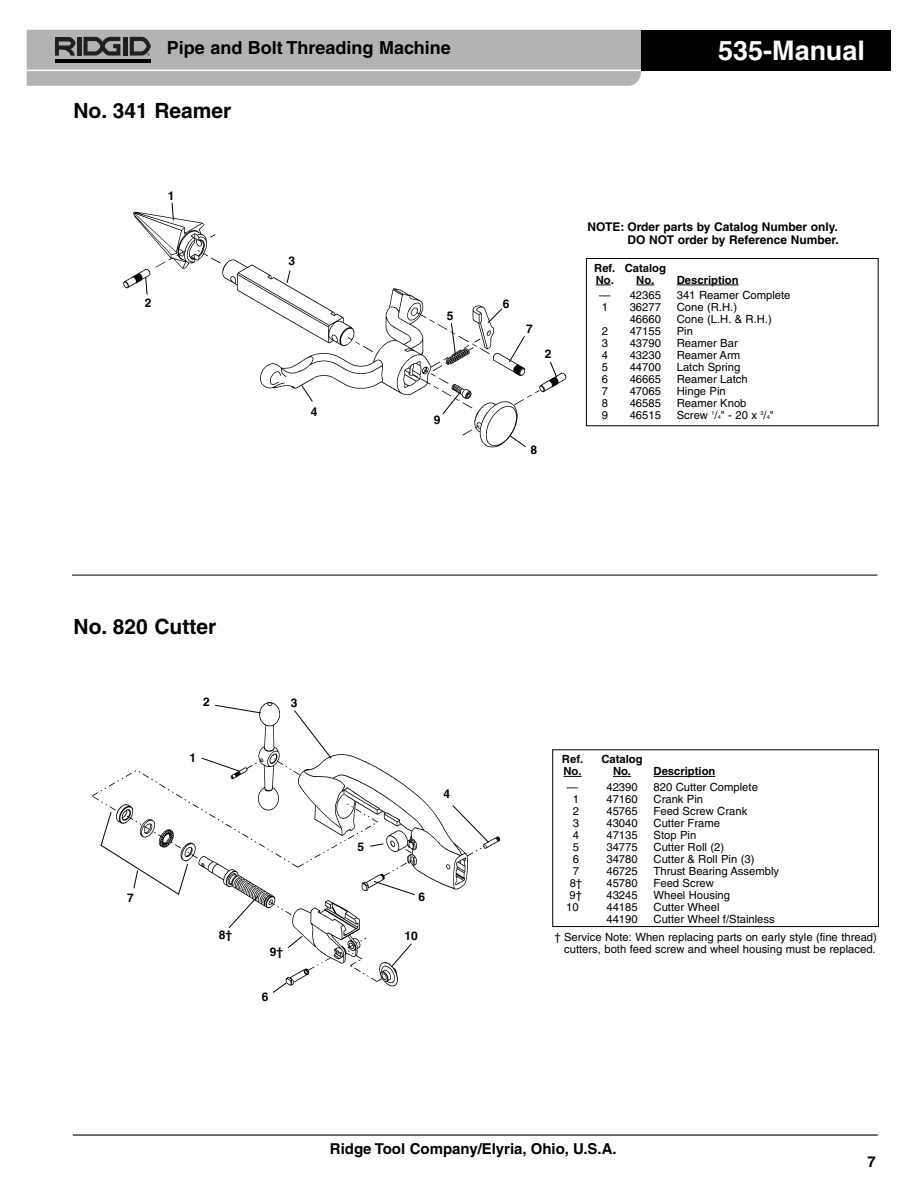
<style>
.page{position:relative;width:918px;height:1188px;background:#fff}
.page>*{position:absolute;margin:0;border:0;box-sizing:border-box;transform-origin:0 0}
.t1{font:700 27px "Helvetica";color:#fff}
.t2{font:700 21px "Helvetica";color:#000}
.t3{font:700 18px "Helvetica";color:#000}
.t4{font:700 15px "Helvetica";color:#000}
.t5{font:700 12px/13.5px "Helvetica";color:#000;text-align:right}
.t6{font:11.25px/18px "Helvetica";color:#000;text-align:center}
.t7{font:700 11.25px/12px "Helvetica";color:#000}
.s1{font-size:5.7px}
.s2{color:#fff}
</style>
<div class="page">
<hr style="left:73px;top:1134px;width:805px;height:2px;background:#000">
<div style="left:463px;top:30px;width:428px;height:41px;background:#000"></div>
<svg style="left:27px;top:30px;width:614px;height:56px;background:#aeaeae"></svg>
<img style="left:123px;top:211px;width:444px;height:237px">
<svg style="left:596px;top:285px;width:15px;height:1px"></svg>
<svg style="left:636px;top:285px;width:18px;height:1px"></svg>
<hr style="left:677px;top:285px;width:62px;height:1px;background:#000">
<div style="left:586px;top:258px;width:293px;height:168px;border:1px solid #000"></div>
<div style="left:143px;top:297px;width:13px;height:12px;background:#fff"></div>
<div style="left:309px;top:406px;width:13px;height:14px;background:#fff"></div>
<div style="left:529px;top:443px;width:13px;height:13px;background:#fff"></div>
<div style="left:432px;top:414px;width:13px;height:13px;background:#fff"></div>
<svg style="left:145px;top:276px;width:3px;height:19px"></svg>
<svg style="left:300px;top:384px;width:13px;height:18px"></svg>
<svg style="left:171px;top:202px;width:387px;height:176px"></svg>
<svg style="left:509px;top:435px;width:18px;height:13px"></svg>
<svg style="left:451px;top:322px;width:5px;height:33px"></svg>
<svg style="left:508px;top:335px;width:17px;height:28px"></svg>
<svg style="left:442px;top:390px;width:20px;height:25px"></svg>
<svg style="left:487px;top:308px;width:16px;height:16px"></svg>
<hr style="left:72px;top:575px;width:805px;height:1px;background:#000">
<div style="left:552px;top:749px;width:327px;height:178px;border:1px solid #000"></div>
<svg style="left:564px;top:776px;width:18px;height:1px"></svg>
<svg style="left:613px;top:776px;width:18px;height:1px"></svg>
<hr style="left:654px;top:776px;width:61px;height:1px;background:#000">
<img style="left:91px;top:702px;width:410px;height:285px">
<div style="left:188px;top:751px;width:11px;height:16px;background:#fff"></div>
<svg style="left:201px;top:757px;width:39px;height:15px"></svg>
<div style="left:202px;top:696px;width:11px;height:15px;background:#fff"></div>
<svg style="left:214px;top:704px;width:48px;height:10px"></svg>
<div style="left:289px;top:697px;width:12px;height:15px;background:#fff"></div>
<svg style="left:293px;top:710px;width:39px;height:49px"></svg>
<div style="left:442px;top:788px;width:12px;height:15px;background:#fff"></div>
<svg style="left:452px;top:804px;width:38px;height:40px"></svg>
<div style="left:356px;top:841px;width:12px;height:15px;background:#fff"></div>
<svg style="left:369px;top:843px;width:15px;height:4px"></svg>
<div style="left:417px;top:890px;width:12px;height:16px;background:#fff"></div>
<svg style="left:373px;top:880px;width:43px;height:16px"></svg>
<svg style="left:272px;top:982px;width:15px;height:11px"></svg>
<div style="left:126px;top:892px;width:11px;height:15px;background:#fff"></div>
<div style="left:217px;top:929px;width:26px;height:15px;background:#fff"></div>
<svg style="left:99px;top:811px;width:90px;height:85px"></svg>
<svg style="left:228px;top:895px;width:31px;height:34px"></svg>
<svg style="left:287px;top:935px;width:16px;height:14px"></svg>
<svg style="left:390px;top:943px;width:23px;height:25px"></svg>
<h3 class="t3" style="left:167px;top:41px;width:285px">Pipe and Bolt Threading Machine</h3>
<h1 class="t1" style="left:718px;top:41px;width:148px">535-Manual</h1>
<h2 class="t2" style="left:73px;top:103px;width:159px">No. 341 Reamer</h2>
<p class="t5" style="left:168px;top:190px;width:8px">1</p>
<p class="t5" style="left:145px;top:297px;width:8px">2</p>
<p class="t5" style="left:289px;top:255px;width:8px">3</p>
<p class="t5" style="left:311px;top:407px;width:8px">4</p>
<p class="t5" style="left:447px;top:310px;width:8px">5</p>
<p class="t5" style="left:434px;top:414px;width:8px">9</p>
<p class="t5" style="left:503px;top:299px;width:8px">6</p>
<p class="t5" style="left:526px;top:324px;width:8px">7</p>
<p class="t5" style="left:545px;top:348px;width:8px">2</p>
<p class="t5" style="left:531px;top:444px;width:8px">8</p>
<p class="t5" style="left:588px;top:221px;width:253px">NOTE: Order parts by Catalog Number only.<br>DO NOT order by Reference Number.</p>
<p class="t7" style="left:594px;top:263px;width:73px">Ref. Catalog<br>No. No.</p>
<p class="t7" style="left:677px;top:275px;width:63px">Description</p>
<p class="t6" style="left:599px;top:287px;width:63px">— 42365</p>
<p class="t6" style="left:677px;top:287px;width:115px">341 Reamer Complete</p>
<p class="t6" style="left:602px;top:299px;width:8px">1</p>
<p class="t6" style="left:630px;top:299px;width:33px">36277</p>
<p class="t6" style="left:677px;top:299px;width:62px">Cone (R.H.)</p>
<p class="t6" style="left:630px;top:311px;width:33px">46660</p>
<p class="t6" style="left:677px;top:311px;width:97px">Cone (L.H. &amp; R.H.)</p>
<p class="t6" style="left:602px;top:323px;width:8px">2</p>
<p class="t6" style="left:630px;top:323px;width:33px">47155</p>
<p class="t6" style="left:677px;top:323px;width:18px">Pin</p>
<p class="t6" style="left:602px;top:335px;width:8px">3</p>
<p class="t6" style="left:630px;top:335px;width:33px">43790</p>
<p class="t6" style="left:677px;top:335px;width:62px">Reamer Bar</p>
<p class="t6" style="left:602px;top:347px;width:8px">4</p>
<p class="t6" style="left:630px;top:347px;width:33px">43230</p>
<p class="t6" style="left:677px;top:347px;width:65px">Reamer Arm</p>
<p class="t6" style="left:602px;top:359px;width:8px">5</p>
<p class="t6" style="left:630px;top:359px;width:33px">44700</p>
<p class="t6" style="left:677px;top:359px;width:65px">Latch Spring</p>
<p class="t6" style="left:602px;top:371px;width:8px">6</p>
<p class="t6" style="left:630px;top:371px;width:33px">46665</p>
<p class="t6" style="left:677px;top:371px;width:72px">Reamer Latch</p>
<p class="t6" style="left:602px;top:383px;width:8px">7</p>
<p class="t6" style="left:630px;top:383px;width:33px">47065</p>
<p class="t6" style="left:677px;top:383px;width:51px">Hinge Pin</p>
<p class="t6" style="left:602px;top:395px;width:8px">8</p>
<p class="t6" style="left:630px;top:395px;width:33px">46585</p>
<p class="t6" style="left:677px;top:395px;width:71px">Reamer Knob</p>
<p class="t6" style="left:602px;top:407px;width:8px">9</p>
<p class="t6" style="left:630px;top:407px;width:33px">46515</p>
<p class="t6" style="left:677px;top:407px;width:99px">Screw <sup>1</sup>/<span class="s1">4</span>" - 20 x <sup>3</sup>/<span class="s1">4</span>"</p>
<h2 class="t2" style="left:74px;top:619px;width:144px">No. 820 Cutter</h2>
<p class="t5" style="left:127px;top:893px;width:8px">7</p>
<p class="t5" style="left:203px;top:697px;width:8px">2</p>
<p class="t5" style="left:291px;top:697px;width:8px">3</p>
<p class="t5" style="left:189px;top:752px;width:8px">1</p>
<p class="t5" style="left:219px;top:929px;width:15px">8†</p>
<p class="t5" style="left:270px;top:946px;width:15px">9†</p>
<p class="t5" style="left:262px;top:991px;width:8px">6</p>
<p class="t5" style="left:358px;top:841px;width:8px">5</p>
<p class="t5" style="left:443px;top:788px;width:8px">4</p>
<p class="t5" style="left:419px;top:891px;width:8px">6</p>
<p class="t5" style="left:404px;top:931px;width:15px">10</p>
<p class="t7" style="left:562px;top:754px;width:23px">Ref.</p>
<p class="t7" style="left:601px;top:754px;width:43px">Catalog</p>
<p class="t7" style="left:564px;top:766px;width:20px">No.</p>
<p class="t7" style="left:613px;top:766px;width:104px">No. Description</p>
<p class="t6" style="left:567px;top:779px;width:13px">—</p>
<p class="t6" style="left:606px;top:779px;width:33px">42390</p>
<p class="t6" style="left:654px;top:779px;width:106px">820 Cutter Complete</p>
<p class="t6" style="left:573px;top:791px;width:8px">1</p>
<p class="t6" style="left:606px;top:791px;width:33px">47160</p>
<p class="t6" style="left:654px;top:791px;width:51px">Crank Pin</p>
<p class="t6" style="left:573px;top:803px;width:8px">2</p>
<p class="t6" style="left:606px;top:803px;width:33px">45765</p>
<p class="t6" style="left:654px;top:803px;width:95px">Feed Screw Crank</p>
<p class="t6" style="left:573px;top:815px;width:8px">3</p>
<p class="t6" style="left:606px;top:815px;width:33px">43040</p>
<p class="t6" style="left:654px;top:815px;width:68px">Cutter Frame</p>
<p class="t6" style="left:573px;top:827px;width:8px">4</p>
<p class="t6" style="left:606px;top:827px;width:33px">47135</p>
<p class="t6" style="left:654px;top:827px;width:44px">Stop Pin</p>
<p class="t6" style="left:573px;top:839px;width:8px">5</p>
<p class="t6" style="left:606px;top:839px;width:33px">34775</p>
<p class="t6" style="left:654px;top:839px;width:72px">Cutter Roll (2)</p>
<p class="t6" style="left:573px;top:851px;width:8px">6</p>
<p class="t6" style="left:606px;top:851px;width:33px">34780</p>
<p class="t6" style="left:654px;top:851px;width:102px">Cutter &amp; Roll Pin (3)</p>
<p class="t6" style="left:573px;top:863px;width:8px">7</p>
<p class="t6" style="left:606px;top:863px;width:33px">46725</p>
<p class="t6" style="left:654px;top:863px;width:127px">Thrust Bearing Assembly</p>
<p class="t6" style="left:570px;top:875px;width:14px">8†</p>
<p class="t6" style="left:606px;top:875px;width:33px">45780</p>
<p class="t6" style="left:654px;top:875px;width:62px">Feed Screw</p>
<p class="t6" style="left:563px;top:887px;width:20px"><span class="s2">†</span>9†</p>
<p class="t6" style="left:606px;top:887px;width:33px">43245</p>
<p class="t6" style="left:654px;top:887px;width:78px">Wheel Housing</p>
<p class="t6" style="left:566px;top:899px;width:14px">10</p>
<p class="t6" style="left:606px;top:899px;width:33px">44185</p>
<p class="t6" style="left:654px;top:899px;width:67px">Cutter Wheel</p>
<p class="t6" style="left:606px;top:911px;width:33px">44190</p>
<p class="t6" style="left:555px;top:911px;width:324px">Cutter Wheel f/Stainless<br>† Service Note: When replacing parts on early style (fine thread)</p>
<p class="t6" style="left:564px;top:941px;width:313px">cutters, both feed screw and wheel housing must be replaced.</p>
<h3 class="t4" style="left:330px;top:1143px;width:288px">Ridge Tool Company/Elyria, Ohio, U.S.A.</h3>
<h3 class="t4" style="left:868px;top:1156px;width:10px">7</h3>
</div>
